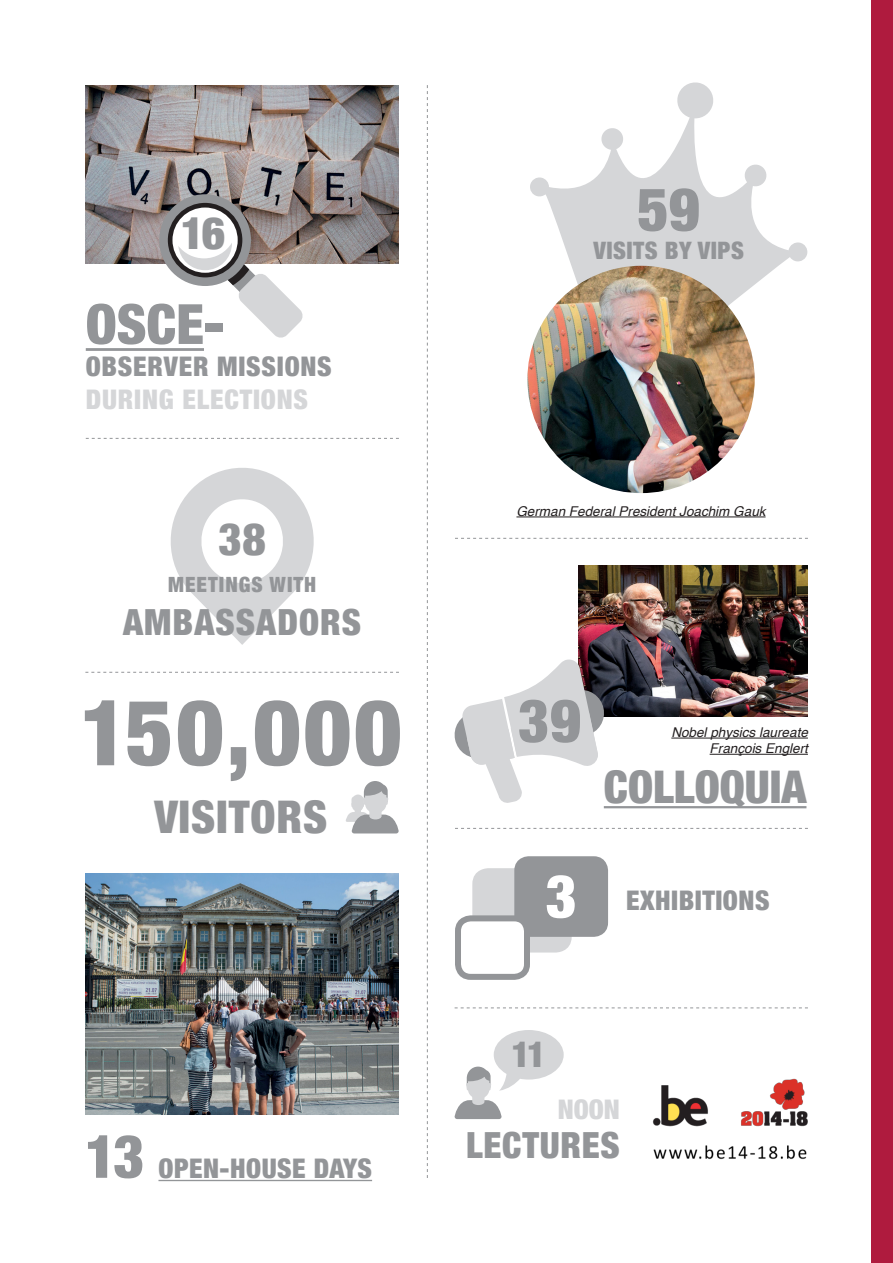
<style>
.page{position:relative;width:893px;height:1263px;background:#fff}
.page>*{position:absolute;margin:0;border:0;box-sizing:border-box;transform-origin:0 0}
.t1{font:900 condensed 91.65px "Helvetica Neue";letter-spacing:.03em;color:#939598}
.t2{font:900 condensed 60px "Helvetica Neue";color:#939598}
.t3{font:900 condensed 60px "Helvetica Neue";color:#fff}
.t4{font:900 condensed 55.5px "Helvetica Neue";color:#939598}
.t5{font:900 condensed 45px "Helvetica Neue";color:#939598}
.t6{font:900 condensed 45px "Helvetica Neue";letter-spacing:.02em;color:#939598}
.t7{font:900 condensed 36px "Helvetica Neue";letter-spacing:.03em;color:#939598}
.t8{font:900 condensed 27px "Helvetica Neue";letter-spacing:.02em;color:#939598}
.t9{font:900 condensed 27px "Helvetica Neue";letter-spacing:.03em;color:#d5d6d8}
.t10{font:900 condensed 24px "Helvetica Neue";letter-spacing:.02em;color:#939598}
.t11{font:900 condensed 21px "Helvetica Neue";letter-spacing:.05em;color:#939598}
.t12{font:italic 13.5px "Helvetica";color:#231f20}
</style>
<div class="page">
<svg style="left:530px;top:82px;width:278px;height:239px"></svg>
<img style="left:527px;top:266px;width:228px;height:227px;border-radius:114px">
<hr style="left:516px;top:517px;width:250px;height:1px;background:#231f20">
<hr style="left:86px;top:348px;width:118px;height:3px;background:#939598">
<img style="left:85px;top:85px;width:314px;height:178px">
<svg style="left:427px;top:85px;width:1px;height:1093px"></svg>
<div style="left:159px;top:194px;width:92px;height:92px;background:#939598;border-radius:50%"></div>
<div style="left:168px;top:203px;width:74px;height:74px;background:#231f20;border-radius:50%"></div>
<div style="left:172px;top:208px;width:66px;height:65px;background:#fff;border-radius:50%"></div>
<svg style="left:178px;top:243px;width:125px;height:95px"></svg>
<svg style="left:170px;top:468px;width:144px;height:177px"></svg>
<svg style="left:455px;top:538px;width:353px;height:1px"></svg>
<hr style="left:604px;top:806px;width:202px;height:2px;background:#939598">
<svg style="left:346px;top:781px;width:53px;height:52px"></svg>
<svg style="left:86px;top:438px;width:313px;height:1px"></svg>
<hr style="left:158px;top:1180px;width:214px;height:1px;background:#939598">
<img style="left:85px;top:873px;width:314px;height:241px">
<svg style="left:85px;top:672px;width:314px;height:1px"></svg>
<img style="left:578px;top:565px;width:230px;height:151px">
<svg style="left:454px;top:658px;width:152px;height:145px"></svg>
<svg style="left:455px;top:828px;width:353px;height:1px"></svg>
<div style="left:872px;top:0;width:21px;height:1263px;background:#af1b3e"></div>
<div style="left:472px;top:868px;width:100px;height:84px;background:#d5d6d8;border-radius:16px"></div>
<div style="left:518px;top:860px;width:86px;height:73px;background:#939598;border-radius:11px"></div>
<div style="left:514px;top:856px;width:94px;height:81px;border:8px solid #939598;border-radius:11px"></div>
<div style="left:458px;top:918px;width:69px;height:59px;background:#fff;border-radius:13px"></div>
<div style="left:455px;top:915px;width:75px;height:65px;border:6px solid #939598;border-radius:13px"></div>
<svg style="left:455px;top:1007px;width:353px;height:1px"></svg>
<hr style="left:671px;top:738px;width:137px;height:1px;background:#231f20">
<hr style="left:710px;top:754px;width:98px;height:1px;background:#231f20">
<img style="left:652px;top:1078px;width:156px;height:82px">
<svg style="left:455px;top:1030px;width:109px;height:89px"></svg>
<p class="t5" style="left:181px;top:196px;width:46px">16</p>
<p class="t4" style="left:86px;top:278px;width:140px">OSCE-</p>
<p class="t8" style="left:86px;top:344px;width:248px">OBSERVER MISSIONS</p>
<p class="t9" style="left:86px;top:377px;width:224px">DURING ELECTIONS</p>
<p class="t5" style="left:219px;top:502px;width:49px">38</p>
<p class="t11" style="left:168px;top:567px;width:150px">MEETINGS WITH</p>
<p class="t7" style="left:123px;top:592px;width:240px">AMBASSADORS</p>
<p class="t1" style="left:80px;top:657px;width:323px">150,000</p>
<p class="t6" style="left:154px;top:780px;width:175px">VISITORS</p>
<p class="t2" style="left:85px;top:1107px;width:61px">13</p>
<p class="t8" style="left:158px;top:1146px;width:215px">OPEN-HOUSE DAYS</p>
<p class="t2" style="left:637px;top:160px;width:64px">59</p>
<p class="t10" style="left:593px;top:231px;width:152px">VISITS BY VIPS</p>
<p class="t12" style="left:516px;top:500px;width:251px">German Federal President Joachim Gauk</p>
<p class="t2" style="left:518px;top:671px;width:64px">39</p>
<p class="t12" style="left:671px;top:722px;width:138px">Nobel physics laureate</p>
<p class="t12" style="left:710px;top:738px;width:100px">François Englert</p>
<p class="t5" style="left:604px;top:750px;width:204px">COLLOQUIA</p>
<p class="t3" style="left:546px;top:847px;width:33px">3</p>
<p class="t8" style="left:626px;top:878px;width:145px">EXHIBITIONS</p>
<p class="t7" style="left:512px;top:1025px;width:36px">11</p>
<p class="t9" style="left:558px;top:1087px;width:63px">NOON</p>
<p class="t7" style="left:466px;top:1116px;width:155px">LECTURES</p>
</div>
